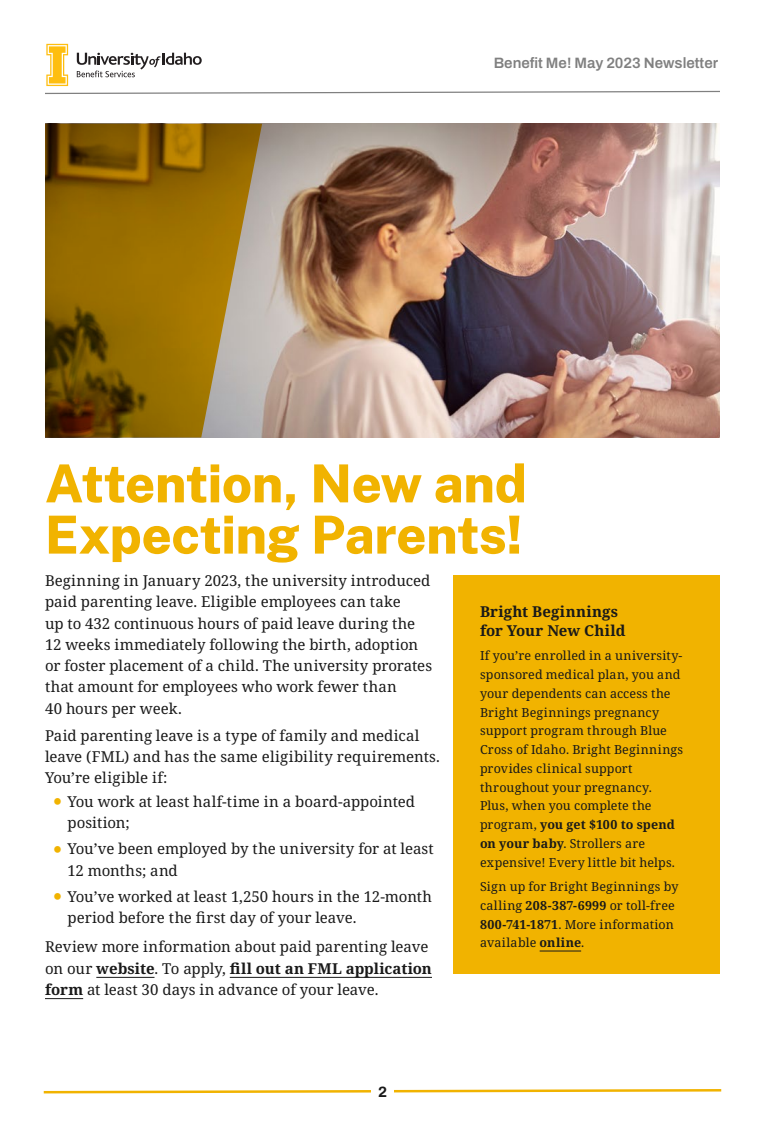
<style>
.page{position:relative;width:765px;height:1125px;background:#fff}
.page>*{position:absolute;margin:0;border:0;box-sizing:border-box;transform-origin:0 0}
.t1{font:800 52.5px/51.2px "Public Sans";letter-spacing:-.01em;color:#f1b300}
.t2{font:15px/21.2px "Noto Serif";color:#191919}
.t3{font:700 15px/18.8px "Noto Serif";letter-spacing:.01em;color:#191919}
.t4{font:600 15px "Archivo";color:#808080}
.t5{font:700 15px "Archivo";color:#191919}
.t6{font:12.5px/18.8px "Noto Serif";letter-spacing:.015em;color:#191919}
.s1{color:#f1b300}
.s2{font-weight:700}
</style>
<div class="page">
<img style="left:262px;top:124px;width:458px;height:314px">
<svg style="left:45px;top:124px;width:217px;height:314px;background:#906d19"></svg>
<hr style="left:96px;top:977px;width:59px;height:1px;background:#191919">
<hr style="left:230px;top:977px;width:202px;height:1px;background:#191919">
<hr style="left:45px;top:998px;width:38px;height:1px;background:#191919">
<div style="left:454px;top:575px;width:266px;height:399px;background:#f1b300"></div>
<hr style="left:540px;top:951px;width:41px;height:1px;background:#191919">
<svg style="left:45px;top:44px;width:675px;height:50px"></svg>
<svg style="left:43px;top:1089px;width:679px;height:5px"></svg>
<div style="left:371px;top:1079px;width:23px;height:24px;background:#fff"></div>
<p class="t4" style="left:494px;top:52px;width:226px">Benefit Me! May 2023 Newsletter</p>
<h1 class="t1" style="left:45px;top:456px;width:483px">Attention, New and<br>Expecting Parents!</h1>
<p class="t2" style="left:45px;top:571px;width:389px">Beginning in January 2023, the university introduced paid parenting leave. Eligible employees can take<br>up to 432 continuous hours of paid leave during the 12 weeks immediately following the birth, adoption or foster placement of a child. The university prorates that amount for employees who work fewer than<br>40 hours per week.</p>
<p class="t2" style="left:45px;top:725px;width:396px">Paid parenting leave is a type of family and medical leave (FML) and has the same eligibility requirements.<br>You’re eligible if:</p>
<p class="t2" style="left:68px;top:791px;width:349px;text-indent:-15px"><span class="s1">•</span> You work at least half-time in a board-appointed position;</p>
<p class="t2" style="left:68px;top:839px;width:368px;text-indent:-15px"><span class="s1">•</span> You’ve been employed by the university for at least<br>12 months; and</p>
<p class="t2" style="left:68px;top:886px;width:366px;text-indent:-15px"><span class="s1">•</span> You’ve worked at least 1,250 hours in the 12-month period before the first day of your leave.</p>
<p class="t2" style="left:45px;top:937px;width:389px">Review more information about paid parenting leave on our <span class="s2">website</span>. To apply, <span class="s2">fill out an FML application form</span> at least 30 days in advance of your leave.</p>
<p class="t3" style="left:480px;top:603px;width:147px">Bright Beginnings for Your New Child</p>
<p class="t6" style="left:480px;top:647px;width:205px">If you’re enrolled in a university&shy;sponsored medical plan, you and your dependents can access the<br>Bright Beginnings pregnancy support program through Blue<br>Cross of Idaho. Bright Beginnings provides clinical support throughout your pregnancy.<br>Plus, when you complete the program, <span class="s2">you get $100 to spend on your baby</span>. Strollers are expensive! Every little bit helps.</p>
<p class="t6" style="left:480px;top:878px;width:200px">Sign up for Bright Beginnings by calling <span class="s2">208-387-6999</span> or toll-free<br><span class="s2">800-741-1871</span>. More information available <span class="s2">online</span>.</p>
<p class="t5" style="left:378px;top:1080px;width:10px">2</p>
</div>
